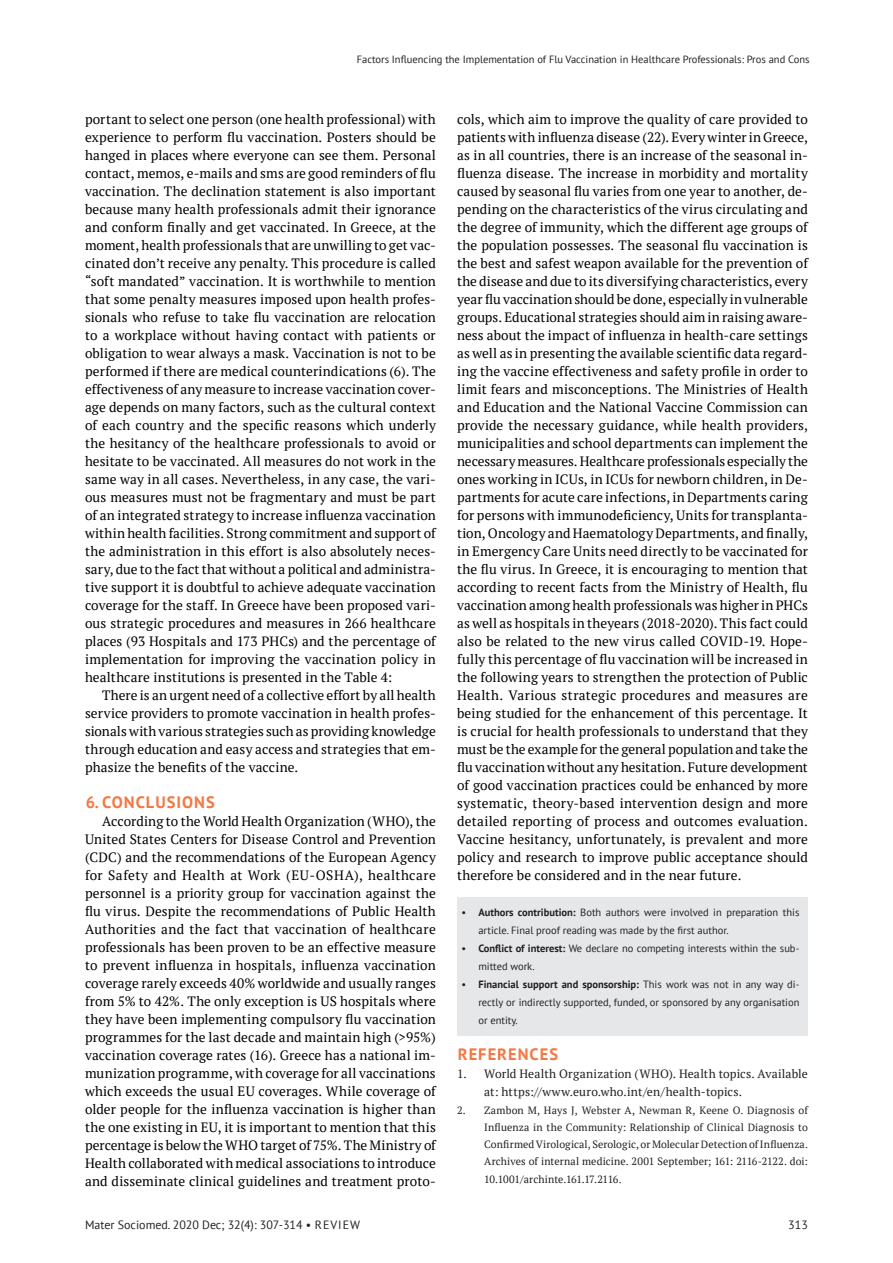
<style>
.page{position:relative;width:893px;height:1263px;background:#fff}
.page>*{position:absolute;margin:0;border:0;box-sizing:border-box;transform-origin:0 0}
.t1{font:700 16.5px "PT Sans";letter-spacing:.06em;color:#f37843}
.t2{font:13.5px/18px "PT Serif";letter-spacing:.005em;color:#000001;text-align:justify}
.t3{font:12px/18px "PT Serif";letter-spacing:.01em;color:#231f20}
.t4{font:12px "PT Sans";color:#231f20}
.t5{font:10.5px/18px "PT Sans";color:#231f20}
.t6{font:10.5px/17.2px "PT Serif";color:#231f20;text-align:justify}
.s1{font-weight:700}
</style>
<div class="page">
<div style="left:457px;top:897px;width:351px;height:49px;background:#e6e7e9"></div>
<div style="left:457px;top:933px;width:351px;height:49px;background:#e6e7e9"></div>
<div style="left:457px;top:969px;width:351px;height:67px;background:#e6e7e9"></div>
<p class="t5" style="left:357px;top:50px;width:454px">Factors Influencing the Implementation of Flu Vaccination in Healthcare Professionals: Pros and Cons</p>
<p class="t2" style="left:85px;top:110px;width:352px">portant to select one person (one health professional) with experience to perform flu vaccination. Posters should be hanged in places where everyone can see them. Personal contact, memos, e-mails and sms are good reminders of flu vaccination. The declination statement is also important because many health professionals admit their ignorance and conform finally and get vaccinated. In Greece, at the moment, health professionals that are unwilling to get vac&shy;cinated don’t receive any penalty. This procedure is called “soft mandated” vaccination. It is worthwhile to mention that some penalty measures imposed upon health profes&shy;sionals who refuse to take flu vaccination are relocation to a workplace without having contact with patients or obligation to wear always a mask. Vaccination is not to be performed if there are medical counterindications (6). The effectiveness of any measure to increase vaccination cover&shy;age depends on many factors, such as the cultural context of each country and the specific reasons which underly the hesitancy of the healthcare professionals to avoid or hesitate to be vaccinated. All measures do not work in the same way in all cases. Nevertheless, in any case, the vari&shy;ous measures must not be fragmentary and must be part of an integrated strategy to increase influenza vaccination within health facilities. Strong commitment and support of the administration in this effort is also absolutely neces&shy;sary, due to the fact that without a political and administra&shy;tive support it is doubtful to achieve adequate vaccination coverage for the staff. In Greece have been proposed vari&shy;ous strategic procedures and measures in 266 healthcare places (93 Hospitals and 173 PHCs) and the percentage of implementation for improving the vaccination policy in healthcare institutions is presented in the Table 4:</p>
<p class="t2" style="left:85px;top:686px;width:352px;text-indent:17px">There is an urgent need of a collective effort by all health service providers to promote vaccination in health profes&shy;sionals with various strategies such as providing knowledge through education and easy access and strategies that em&shy;phasize the benefits of the vaccine.</p>
<p class="t1" style="left:86px;top:792px;width:131px">6. CONCLUSIONS</p>
<p class="t2" style="left:85px;top:812px;width:352px;text-indent:17px">According to the World Health Organization (WHO), the United States Centers for Disease Control and Prevention (CDC) and the recommendations of the European Agency for Safety and Health at Work (EU-OSHA), healthcare personnel is a priority group for vaccination against the flu virus. Despite the recommendations of Public Health Authorities and the fact that vaccination of healthcare professionals has been proven to be an effective measure to prevent influenza in hospitals, influenza vaccination coverage rarely exceeds 40% worldwide and usually ranges from 5% to 42%. The only exception is US hospitals where they have been implementing compulsory flu vaccination programmes for the last decade and maintain high (&gt;95%) vaccination coverage rates (16). Greece has a national im&shy;munization programme, with coverage for all vaccinations which exceeds the usual EU coverages. While coverage of older people for the influenza vaccination is higher than the one existing in EU, it is important to mention that this percentage is below the WHO target of 75%. The Ministry of Health collaborated with medical associations to introduce and disseminate clinical guidelines and treatment proto-</p>
<p class="t2" style="left:457px;top:110px;width:352px">cols, which aim to improve the quality of care provided to patients with influenza disease (22). Every winter in Greece, as in all countries, there is an increase of the seasonal in&shy;fluenza disease. The increase in morbidity and mortality caused by seasonal flu varies from one year to another, de&shy;pending on the characteristics of the virus circulating and the degree of immunity, which the different age groups of the population possesses. The seasonal flu vaccination is the best and safest weapon available for the prevention of the disease and due to its diversifying characteristics, every year flu vaccination should be done, especially in vulnerable groups. Educational strategies should aim in raising aware&shy;ness about the impact of influenza in health-care settings as well as in presenting the available scientific data regard&shy;ing the vaccine effectiveness and safety profile in order to limit fears and misconceptions. The Ministries of Health and Education and the National Vaccine Commission can provide the necessary guidance, while health providers, municipalities and school departments can implement the necessary measures. Healthcare professionals especially the ones working in ICUs, in ICUs for newborn children, in De&shy;partments for acute care infections, in Departments caring for persons with immunodeficiency, Units for transplanta&shy;tion, Oncology and Haematology Departments, and finally, in Emergency Care Units need directly to be vaccinated for the flu virus. In Greece, it is encouraging to mention that according to recent facts from the Ministry of Health, flu vaccination among health professionals was higher in PHCs as well as hospitals in theyears (2018-2020). This fact could also be related to the new virus called COVID-19. Hope&shy;fully this percentage of flu vaccination will be increased in the following years to strengthen the protection of Public Health. Various strategic procedures and measures are being studied for the enhancement of this percentage. It is crucial for health professionals to understand that they must be the example for the general population and take the flu vaccination without any hesitation. Future development of good vaccination practices could be enhanced by more systematic, theory-based intervention design and more detailed reporting of process and outcomes evaluation.<br>Vaccine hesitancy, unfortunately, is prevalent and more policy and research to improve public acceptance should therefore be considered and in the near future.</p>
<p class="t5" style="left:478px;top:903px;width:323px;text-indent:-17px">• <span class="s1">Authors contribution:</span> Both authors were involved in preparation this article. Final proof reading was made by the first author.</p>
<p class="t5" style="left:478px;top:939px;width:323px;text-indent:-17px">• <span class="s1">Conflict of interest:</span> We declare no competing interests within the sub&shy;mitted work.</p>
<p class="t5" style="left:478px;top:975px;width:323px;text-align:justify;text-indent:-17px">• <span class="s1">Financial support and sponsorship:</span> This work was not in any way di&shy;rectly or indirectly supported, funded, or sponsored by any organisation or entity.</p>
<p class="t1" style="left:458px;top:1044px;width:102px">REFERENCES</p>
<p class="t3" style="left:484px;top:1065px;width:325px;text-indent:-27px">1. World Health Organization (WHO). Health topics. Available at: https://www.euro.who.int/en/health-topics.</p>
<p class="t6" style="left:484px;top:1101px;width:325px;text-indent:-27px">2. Zambon M, Hays J, Webster A, Newman R, Keene O. Diagnosis of Influenza in the Community: Relationship of Clinical Diagnosis to Confirmed Virological, Serologic, or Molecular Detection of Influenza.<br>Archives of internal medicine. 2001 September; 161: 2116-2122. doi:<br>10.1001/archinte.161.17.2116.</p>
<p class="t4" style="left:85px;top:1217px;width:276px">Mater Sociomed. 2020 Dec; 32(4): 307-314 • REVIEW</p>
<p class="t4" style="left:788px;top:1217px;width:21px">313</p>
</div>
